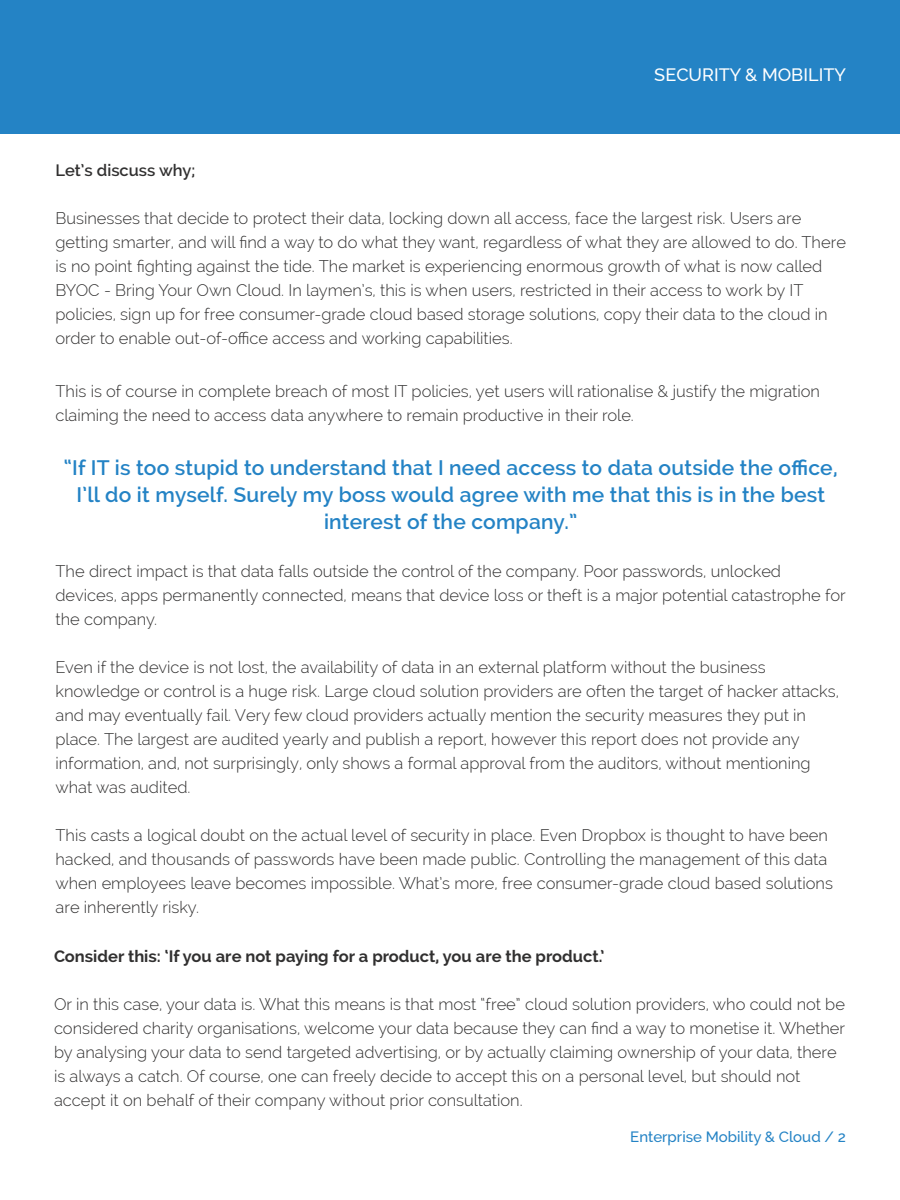
<style>
.page{position:relative;width:900px;height:1200px;background:#fff}
.page>*{position:absolute;margin:0;border:0;box-sizing:border-box;transform-origin:0 0}
.t1{font:600 21px/27px "Raleway";letter-spacing:.01em;color:#2483c5;text-align:center}
.t2{font:500 18px "Raleway";color:#fff}
.t3{font:300 16.5px/24px "Raleway";color:#313030}
.t4{font:700 16.5px "Raleway";color:#313030}
.t5{font:600 16.5px "Raleway";color:#313030}
.t6{font:500 15px "Raleway";color:#2483c5}
</style>
<div class="page">
<div style="left:0;top:0;width:900px;height:134px;background:#2483c5"></div>
<p class="t2" style="left:654px;top:64px;width:193px">SECURITY &amp; MOBILITY</p>
<p class="t5" style="left:56px;top:161px;width:141px">Let’s discuss why;</p>
<p class="t3" style="left:56px;top:206px;width:792px">Businesses that decide to protect their data, locking down all access, face the largest risk. Users are getting smarter, and will find a way to do what they want, regardless of what they are allowed to do. There is no point fighting against the tide. The market is experiencing enormous growth of what is now called BYOC - Bring Your Own Cloud. In laymen’s, this is when users, restricted in their access to work by IT policies, sign up for free consumer-grade cloud based storage solutions, copy their data to the cloud in order to enable out-of-office access and working capabilities.</p>
<p class="t3" style="left:56px;top:379px;width:766px">This is of course in complete breach of most IT policies, yet users will rationalise &amp; justify the migration claiming the need to access data anywhere to remain productive in their role.</p>
<p class="t1" style="left:64px;top:454px;width:775px">“If IT is too stupid to understand that I need access to data outside the office,<br>I’ll do it myself. Surely my boss would agree with me that this is in the best interest of the company.”</p>
<p class="t3" style="left:56px;top:559px;width:792px">The direct impact is that data falls outside the control of the company. Poor passwords, unlocked devices, apps permanently connected, means that device loss or theft is a major potential catastrophe for the company.</p>
<p class="t3" style="left:56px;top:655px;width:785px">Even if the device is not lost, the availability of data in an external platform without the business knowledge or control is a huge risk. Large cloud solution providers are often the target of hacker attacks, and may eventually fail. Very few cloud providers actually mention the security measures they put in place. The largest are audited yearly and publish a report, however this report does not provide any information, and, not surprisingly, only shows a formal approval from the auditors, without mentioning what was audited.</p>
<p class="t3" style="left:56px;top:823px;width:779px">This casts a logical doubt on the actual level of security in place. Even Dropbox is thought to have been hacked, and thousands of passwords have been made public. Controlling the management of this data when employees leave becomes impossible. What’s more, free consumer-grade cloud based solutions are inherently risky.</p>
<p class="t4" style="left:54px;top:947px;width:552px">Consider this: ‘If you are not paying for a product, you are the product.’</p>
<p class="t3" style="left:54px;top:992px;width:793px">Or in this case, your data is. What this means is that most “free” cloud solution providers, who could not be considered charity organisations, welcome your data because they can find a way to monetise it. Whether by analysing your data to send targeted advertising, or by actually claiming ownership of your data, there is always a catch. Of course, one can freely decide to accept this on a personal level, but should not accept it on behalf of their company without prior consultation.</p>
<p class="t6" style="left:630px;top:1128px;width:217px">Enterprise Mobility &amp; Cloud / 2</p>
</div>
